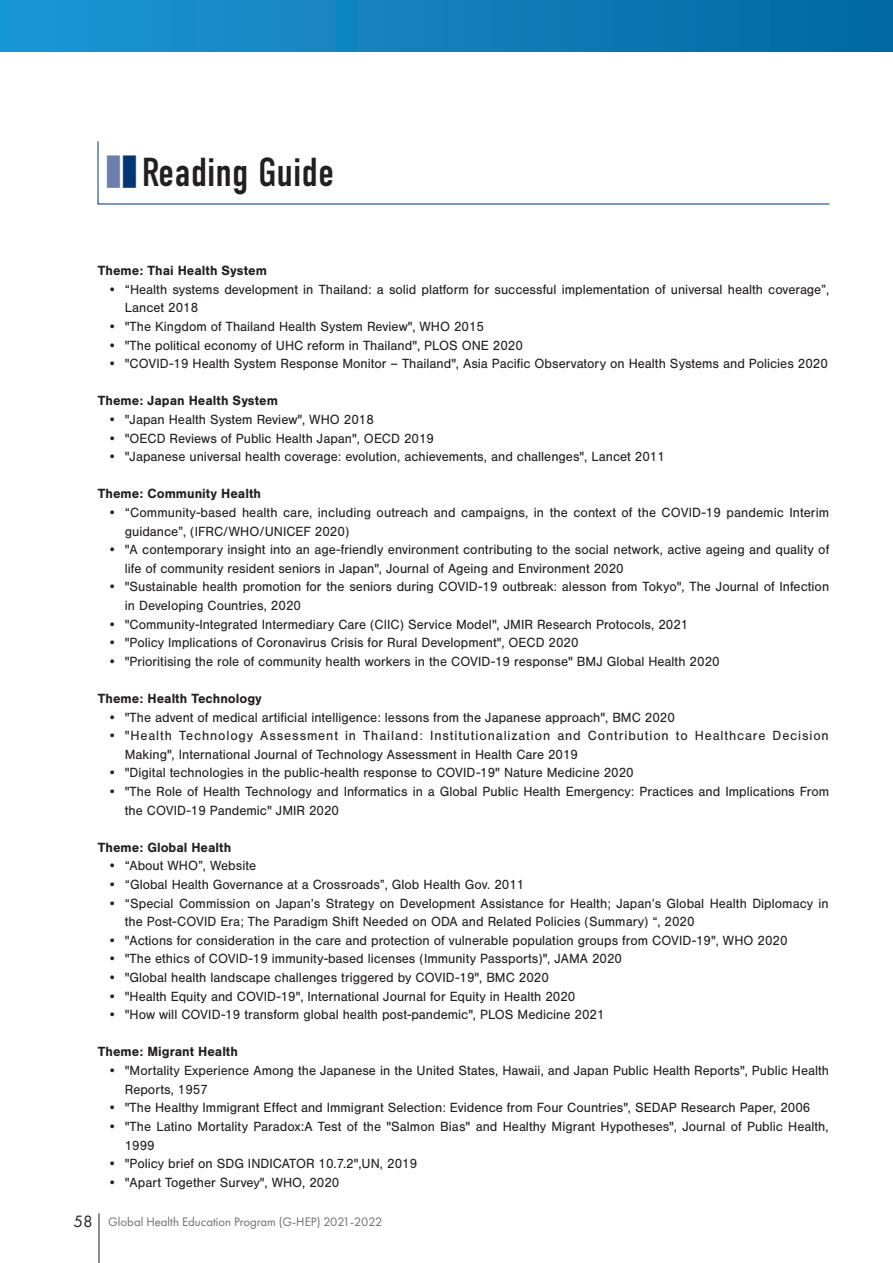
<style>
.page{position:relative;width:893px;height:1263px;background:#fff}
.page>*{position:absolute;margin:0;border:0;box-sizing:border-box;transform-origin:0 0}
.t1{font:40.35px "DIN Condensed";color:#231f20}
.t2{font:13.8px/18.6px "Nimbus San";color:#231f20}
.t3{font:13.8px/18.6px "Nimbus San";letter-spacing:.065em;color:#231f20}
.t4{font:700 13.8px "Nimbus San";color:#231f20}
.t5{font:12.75px "Futura PT";color:#6c6d70}
.s1{font-family:"Koz Min Pr 6 N";color:#6c7eab}
.s2{font-family:"Koz Min Pr 6 N";color:#013672}
.s3{font-size:16.95px;color:#231f20}
</style>
<div class="page">
<hr style="left:99px;top:1213px;width:1px;height:50px;background:#231f20">
<div style="left:0;top:0;width:893px;height:51px;background:linear-gradient(to right,#1e96d4,#0268a1)"></div>
<svg style="left:98px;top:141px;width:732px;height:63px"></svg>
<h1 class="t1" style="left:105px;top:149px;width:230px"><span class="s1">■</span><span class="s2">■</span> Reading Guide</h1>
<p class="t4" style="left:98px;top:263px;width:171px">Theme: Thai Health System</p>
<p class="t2" style="left:125px;top:280px;width:706px;text-indent:-17px">• “Health systems development in Thailand: a solid platform for successful implementation of universal health coverage”,<br>Lancet 2018</p>
<p class="t2" style="left:108px;top:317px;width:378px">• "The Kingdom of Thailand Health System Review", WHO 2015</p>
<p class="t2" style="left:108px;top:336px;width:417px">• "The political economy of UHC reform in Thailand", PLOS ONE 2020</p>
<p class="t2" style="left:108px;top:354px;width:722px">• "COVID-19 Health System Response Monitor – Thailand", Asia Pacific Observatory on Health Systems and Policies 2020</p>
<p class="t4" style="left:98px;top:393px;width:182px">Theme: Japan Health System</p>
<p class="t2" style="left:108px;top:410px;width:268px">• "Japan Health System Review", WHO 2018</p>
<p class="t2" style="left:108px;top:429px;width:328px">• "OECD Reviews of Public Health Japan", OECD 2019</p>
<p class="t2" style="left:108px;top:447px;width:559px">• "Japanese universal health coverage: evolution, achievements, and challenges", Lancet 2011</p>
<p class="t4" style="left:98px;top:486px;width:165px">Theme: Community Health</p>
<p class="t2" style="left:125px;top:503px;width:706px;text-indent:-17px">• “Community-based health care, including outreach and campaigns, in the context of the COVID-19 pandemic Interim guidance”, (IFRC/WHO/UNICEF 2020)</p>
<p class="t2" style="left:125px;top:540px;width:706px;text-indent:-17px">• "A contemporary insight into an age-friendly environment contributing to the social network, active ageing and quality of life of community resident seniors in Japan", Journal of Ageing and Environment 2020</p>
<p class="t2" style="left:125px;top:578px;width:706px;text-indent:-17px">• "Sustainable health promotion for the seniors during COVID-19 outbreak: alesson from Tokyo", The Journal of Infection in Developing Countries, 2020</p>
<p class="t2" style="left:108px;top:615px;width:582px">• "Community-Integrated Intermediary Care (CIIC) Service Model", JMIR Research Protocols, 2021</p>
<p class="t2" style="left:108px;top:633px;width:472px">• "Policy Implications of Coronavirus Crisis for Rural Development", OECD 2020</p>
<p class="t2" style="left:108px;top:652px;width:613px">• "Prioritising the role of community health workers in the COVID-19 response" BMJ Global Health 2020</p>
<p class="t4" style="left:98px;top:691px;width:166px">Theme: Health Technology</p>
<p class="t2" style="left:108px;top:708px;width:569px">• "The advent of medical artificial intelligence: lessons from the Japanese approach", BMC 2020</p>
<p class="t3" style="left:125px;top:726px;width:705px;text-indent:-17px">• "Health Technology Assessment in Thailand: Institutionalization and Contribution to Healthcare Decision<br>Making", International Journal of Technology Assessment in Health Care 2019</p>
<p class="t2" style="left:108px;top:764px;width:527px">• "Digital technologies in the public-health response to COVID-19" Nature Medicine 2020</p>
<p class="t2" style="left:125px;top:782px;width:706px;text-indent:-17px">• "The Role of Health Technology and Informatics in a Global Public Health Emergency: Practices and Implications From the COVID-19 Pandemic" JMIR 2020</p>
<p class="t4" style="left:98px;top:839px;width:135px">Theme: Global Health</p>
<p class="t2" style="left:108px;top:857px;width:150px">• “About WHO”, Website</p>
<p class="t2" style="left:108px;top:875px;width:418px">• “Global Health Governance at a Crossroads”, Glob Health Gov. 2011</p>
<p class="t2" style="left:125px;top:894px;width:705px;text-indent:-17px">• “Special Commission on Japan’s Strategy on Development Assistance for Health; Japan’s Global Health Diplomacy in the Post-COVID Era; The Paradigm Shift Needed on ODA and Related Policies (Summary) “, 2020</p>
<p class="t2" style="left:108px;top:931px;width:681px">• "Actions for consideration in the care and protection of vulnerable population groups from COVID-19", WHO 2020</p>
<p class="t2" style="left:108px;top:950px;width:516px">• "The ethics of COVID-19 immunity-based licenses (Immunity Passports)", JAMA 2020</p>
<p class="t2" style="left:108px;top:968px;width:443px">• "Global health landscape challenges triggered by COVID-19", BMC 2020</p>
<p class="t2" style="left:108px;top:987px;width:469px">• "Health Equity and COVID-19", International Journal for Equity in Health 2020</p>
<p class="t2" style="left:108px;top:1006px;width:498px">• "How will COVID-19 transform global health post-pandemic", PLOS Medicine 2021</p>
<p class="t4" style="left:98px;top:1044px;width:142px">Theme: Migrant Health</p>
<p class="t2" style="left:125px;top:1061px;width:706px;text-indent:-17px">• "Mortality Experience Among the Japanese in the United States, Hawaii, and Japan Public Health Reports", Public Health<br>Reports, 1957</p>
<p class="t2" style="left:108px;top:1099px;width:704px">• "The Healthy Immigrant Effect and Immigrant Selection: Evidence from Four Countries", SEDAP Research Paper, 2006</p>
<p class="t2" style="left:125px;top:1117px;width:705px;text-indent:-17px">• "The Latino Mortality Paradox:A Test of the "Salmon Bias" and Healthy Migrant Hypotheses", Journal of Public Health,<br>1999</p>
<p class="t2" style="left:108px;top:1154px;width:311px">• "Policy brief on SDG INDICATOR 10.7.2",UN, 2019</p>
<p class="t2" style="left:108px;top:1173px;width:233px">• "Apart Together Survey", WHO, 2020</p>
<p class="t5" style="left:74px;top:1214px;width:310px"><span class="s3">58</span> Global Health Education Program (G-HEP) 2021-2022</p>
</div>
